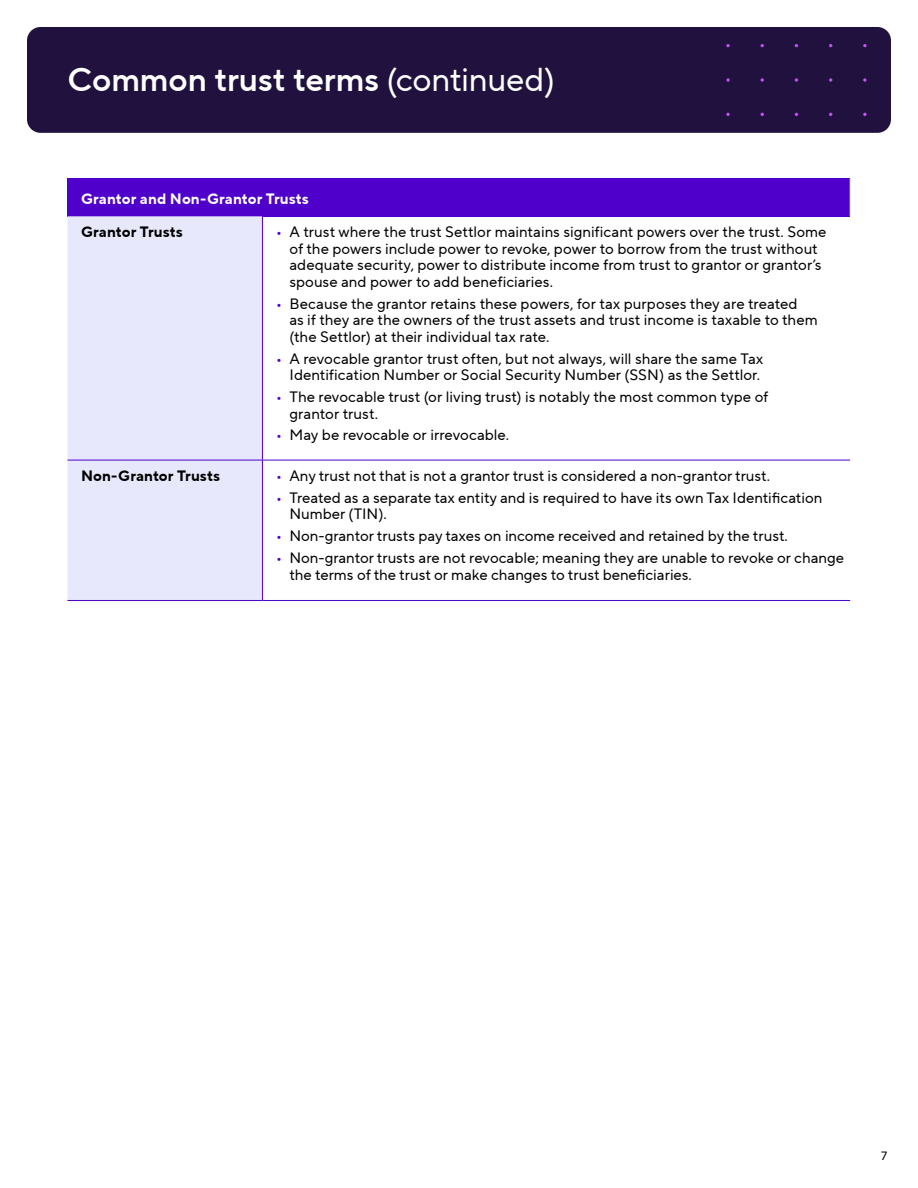
<style>
.page{position:relative;width:918px;height:1188px;background:#fff}
.page>*{position:absolute;margin:0;border:0;box-sizing:border-box;transform-origin:0 0}
.CB-Heading_2A-H2{font:33px "TT Norms Pro Dm Bd";letter-spacing:-.005em;color:#fff}
.t1{font:15px/16.5px "TT Norms Pro";color:#000}
.t2{font:700 15px "TT Norms Pro";letter-spacing:.005em;color:#000}
.t3{font:700 15px "TT Norms Pro";letter-spacing:.005em;color:#fff}
.t4{font:12px "TT Norms Pro";color:#000}
.s1{font-family:"TT Norms Pro"}
.s2{color:#4f00ca}
</style>
<div class="page">
<div style="left:27px;top:27px;width:864px;height:106px;background:#20113e;border-radius:13px"></div>
<img style="left:726px;top:27px;width:165px;height:105px">
<div style="left:68px;top:178px;width:782px;height:38px;background:#4f00ca"></div>
<div style="left:68px;top:216px;width:194px;height:384px;background:#e8e8fc"></div>
<hr style="left:850px;top:178px;width:1px;height:38px;background:#e0e0fb">
<hr style="left:68px;top:460px;width:194px;height:1px;background:#4f00ca">
<hr style="left:262px;top:460px;width:588px;height:1px;background:#4f00ca">
<hr style="left:68px;top:600px;width:194px;height:1px;background:#4f00ca">
<hr style="left:262px;top:600px;width:588px;height:1px;background:#4f00ca">
<hr style="left:262px;top:216px;width:1px;height:244px;background:#4f00ca">
<hr style="left:262px;top:460px;width:1px;height:140px;background:#4f00ca">
<h2 class="CB-Heading_2A-H2" style="left:68px;top:55px;width:489px">Common trust terms <span class="s1">(continued)</span></h2>
<p class="t3" style="left:81px;top:188px;width:229px">Grantor and Non-Grantor Trusts</p>
<p class="t2" style="left:81px;top:221px;width:103px">Grantor Trusts</p>
<p class="t1" style="left:289px;top:224px;width:539px;text-indent:-14px"><span class="s2">•</span> A trust where the trust Settlor maintains significant powers over the trust. Some of the powers include power to revoke, power to borrow from the trust without adequate security, power to distribute income from trust to grantor or grantor’s spouse and power to add beneficiaries.</p>
<p class="t1" style="left:289px;top:295px;width:530px;text-indent:-14px"><span class="s2">•</span> Because the grantor retains these powers, for tax purposes they are treated<br>as if they are the owners of the trust assets and trust income is taxable to them (the Settlor) at their individual tax rate.</p>
<p class="t1" style="left:276px;top:350px;width:489px;text-align:right"><span class="s2">•</span> A revocable grantor trust often, but not always, will share the same Tax<br>Identification Number or Social Security Number (SSN) as the Settlor.</p>
<p class="t1" style="left:289px;top:388px;width:480px;text-indent:-14px"><span class="s2">•</span> The revocable trust (or living trust) is notably the most common type of grantor trust.</p>
<p class="t1" style="left:276px;top:427px;width:235px"><span class="s2">•</span> May be revocable or irrevocable.</p>
<p class="t2" style="left:81px;top:465px;width:141px">Non-Grantor Trusts</p>
<p class="t1" style="left:276px;top:468px;width:496px"><span class="s2">•</span> Any trust not that is not a grantor trust is considered a non-grantor trust.</p>
<p class="t1" style="left:289px;top:489px;width:534px;text-indent:-14px"><span class="s2">•</span> Treated as a separate tax entity and is required to have its own Tax Identification<br>Number (TIN).</p>
<p class="t1" style="left:276px;top:528px;width:513px"><span class="s2">•</span> Non-grantor trusts pay taxes on income received and retained by the trust.</p>
<p class="t1" style="left:289px;top:550px;width:556px;text-indent:-14px"><span class="s2">•</span> Non-grantor trusts are not revocable; meaning they are unable to revoke or change the terms of the trust or make changes to trust beneficiaries.</p>
<p class="t4" style="left:881px;top:1147px;width:8px">7</p>
</div>
